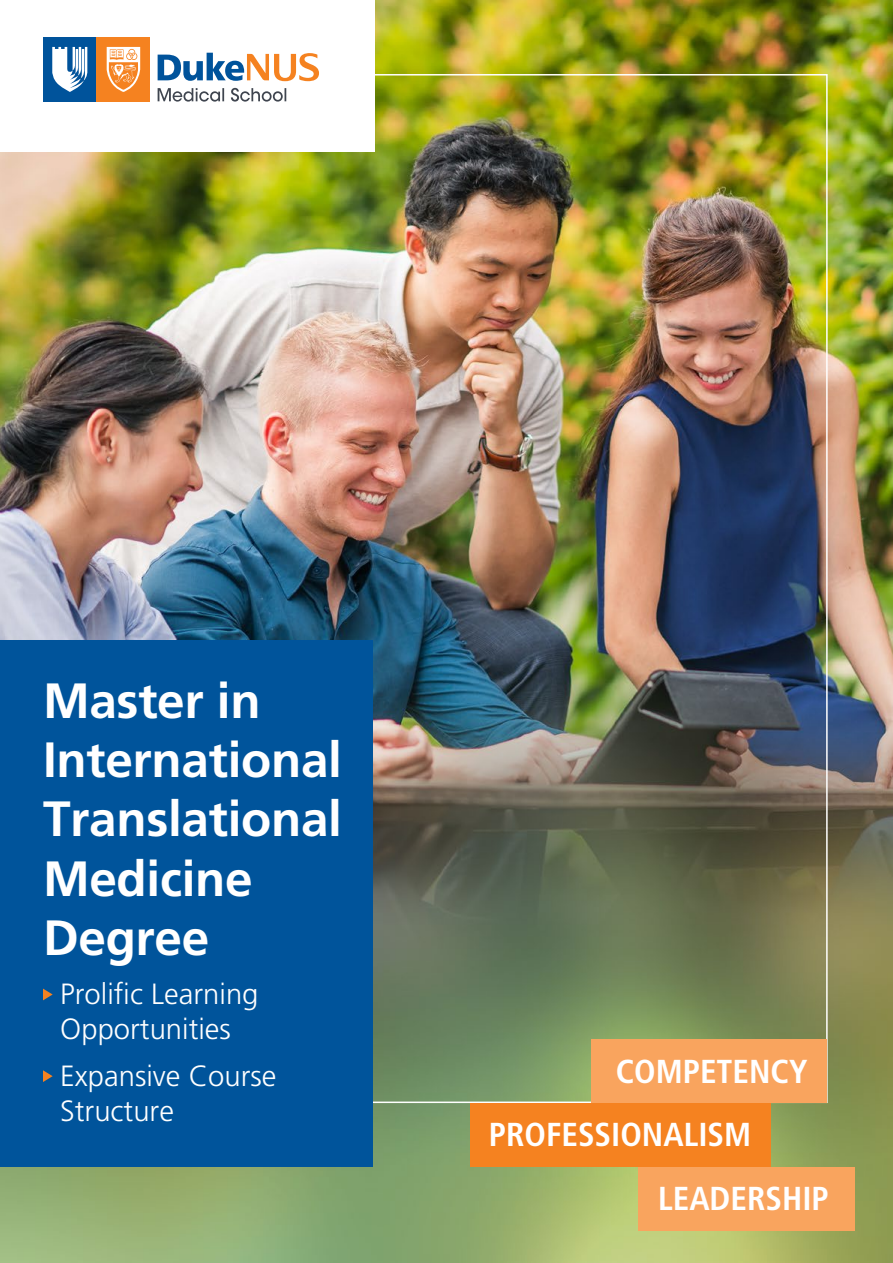
<style>
.page{position:relative;width:893px;height:1263px;background:#fff}
.page>*{position:absolute;margin:0;border:0;box-sizing:border-box;transform-origin:0 0}
.t1{font:700 49.5px/59.4px "Frutiger LT Pro";letter-spacing:-.005em;color:#fff}
.t2{font:700 condensed 33.15px "Frutiger LT Pro";color:#fff}
.t3{font:300 29.25px/35.1px "Frutiger LT Pro";color:#fff}
</style>
<div class="page">
<img style="left:0;top:0;width:893px;height:1263px">
<img style="left:0;top:74px;width:828px;height:1029px">
<div style="left:0;top:640px;width:372px;height:527px;background:#00549b"></div>
<svg style="left:43px;top:988px;width:10px;height:12px"></svg>
<svg style="left:43px;top:1070px;width:10px;height:12px"></svg>
<div style="left:0;top:0;width:375px;height:151px;background:#fff"></div>
<div style="left:43px;top:37px;width:54px;height:64px;background:#00539b"></div>
<div style="left:97px;top:37px;width:53px;height:64px;background:#f58220"></div>
<svg style="left:158px;top:88px;width:128px;height:14px"></svg>
<svg style="left:158px;top:53px;width:161px;height:28px"></svg>
<svg style="left:52px;top:47px;width:35px;height:45px"></svg>
<svg style="left:107px;top:47px;width:33px;height:45px"></svg>
<div style="left:591px;top:1039px;width:236px;height:64px;background:#f9a45e"></div>
<div style="left:638px;top:1167px;width:216px;height:63px;background:#f9a45e"></div>
<div style="left:471px;top:1103px;width:300px;height:64px;background:#f58220"></div>
<h1 class="t1" style="left:43px;top:671px;width:301px">Master in<br>International<br>Translational<br>Medicine<br>Degree</h1>
<p class="t3" style="left:60px;top:976px;width:200px">Prolific Learning<br>Opportunities</p>
<p class="t3" style="left:60px;top:1058px;width:218px">Expansive Course<br>Structure</p>
<p class="t2" style="left:616px;top:1052px;width:193px">COMPETENCY</p>
<p class="t2" style="left:489px;top:1115px;width:264px">PROFESSIONALISM</p>
<p class="t2" style="left:658px;top:1179px;width:172px">LEADERSHIP</p>
</div>
